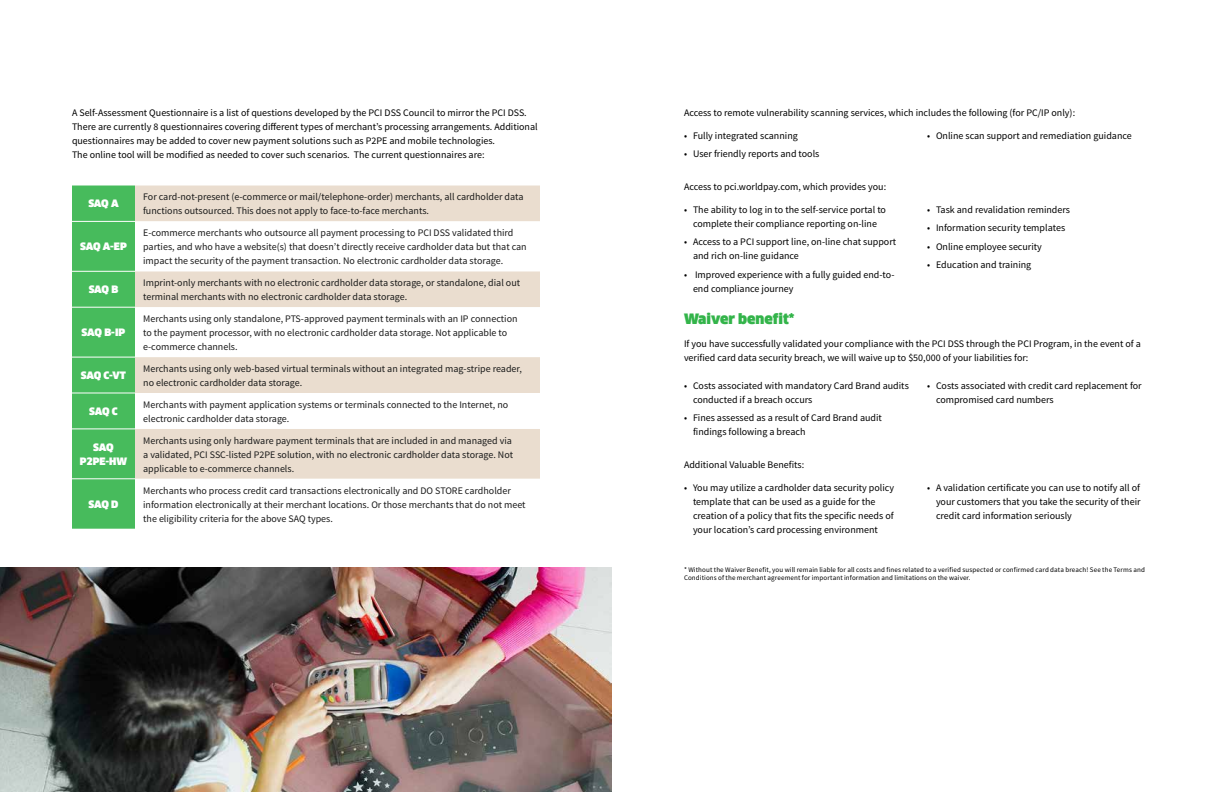
<style>
.page{position:relative;width:1224px;height:792px;background:#fff}
.page>*{position:absolute;margin:0;border:0;box-sizing:border-box;transform-origin:0 0}
.t1{font:900 14px "Clan Offc Pro";color:#33b44a}
.t2{font:10px/14px "Source Sans Pro";color:#000}
.t3{font:900 10px "Clan Offc Pro";letter-spacing:-.025em;color:#fff}
.t4{font:900 10px/14px "Clan Offc Pro";color:#fff;text-align:center}
.t5{font:7px/8px "Source Sans Pro";letter-spacing:.015em;color:#000}
</style>
<div class="page">
<div style="left:72px;top:186px;width:63px;height:343px;background:#47bb5c"></div>
<div style="left:135px;top:186px;width:405px;height:35px;background:#eaddcf"></div>
<svg style="left:135px;top:271px;width:405px;height:208px;fill:#eaddcf"></svg>
<hr style="left:72px;top:221px;width:63px;height:1px;background:#fff">
<hr style="left:72px;top:271px;width:63px;height:1px;background:#fff">
<hr style="left:72px;top:307px;width:63px;height:1px;background:#fff">
<hr style="left:72px;top:357px;width:63px;height:1px;background:#fff">
<hr style="left:72px;top:393px;width:63px;height:1px;background:#fff">
<hr style="left:72px;top:429px;width:63px;height:1px;background:#fff">
<hr style="left:72px;top:479px;width:63px;height:1px;background:#fff">
<img style="left:0;top:567px;width:612px;height:225px">
<p class="t2" style="left:72px;top:105px;width:467px">A Self-Assessment Questionnaire is a list of questions developed by the PCI DSS Council to mirror the PCI DSS.<br>There are currently 8 questionnaires covering different types of merchant’s processing arrangements. Additional questionnaires may be added to cover new payment solutions such as P2PE and mobile technologies.<br>The online tool will be modified as needed to cover such scenarios. The current questionnaires are:</p>
<p class="t2" style="left:684px;top:105px;width:393px">Access to remote vulnerability scanning services, which includes the following (for PC/IP only):</p>
<p class="t2" style="left:684px;top:128px;width:115px">• Fully integrated scanning</p>
<p class="t2" style="left:684px;top:147px;width:137px">• User friendly reports and tools</p>
<p class="t2" style="left:927px;top:128px;width:206px">• Online scan support and remediation guidance</p>
<p class="t3" style="left:88px;top:198px;width:32px">SAQ A</p>
<p class="t2" style="left:143px;top:190px;width:382px">For card-not-present (e-commerce or mail/telephone-order) merchants, all cardholder data functions outsourced. This does not apply to face-to-face merchants.</p>
<p class="t3" style="left:80px;top:241px;width:48px">SAQ A-EP</p>
<p class="t2" style="left:143px;top:226px;width:385px">E-commerce merchants who outsource all payment processing to PCI DSS validated third parties, and who have a website(s) that doesn’t directly receive cardholder data but that can impact the security of the payment transaction. No electronic cardholder data storage.</p>
<p class="t3" style="left:89px;top:284px;width:31px">SAQ B</p>
<p class="t2" style="left:143px;top:276px;width:379px">Imprint-only merchants with no electronic cardholder data storage, or standalone, dial out terminal merchants with no electronic cardholder data storage.</p>
<p class="t3" style="left:82px;top:327px;width:45px">SAQ B-IP</p>
<p class="t2" style="left:143px;top:312px;width:376px">Merchants using only standalone, PTS-approved payment terminals with an IP connection to the payment processor, with no electronic cardholder data storage. Not applicable to e-commerce channels.</p>
<p class="t3" style="left:81px;top:369px;width:47px">SAQ C-VT</p>
<p class="t2" style="left:143px;top:362px;width:380px">Merchants using only web-based virtual terminals without an integrated mag-stripe reader, no electronic cardholder data storage.</p>
<p class="t3" style="left:89px;top:405px;width:30px">SAQ C</p>
<p class="t2" style="left:143px;top:398px;width:367px">Merchants with payment application systems or terminals connected to the Internet, no electronic cardholder data storage.</p>
<p class="t4" style="left:80px;top:440px;width:49px">SAQ<br>P2PE-HW</p>
<p class="t2" style="left:143px;top:433px;width:371px;text-align:justify">Merchants using only hardware payment terminals that are included in and managed via a validated, PCI SSC-listed P2PE solution, with no electronic cardholder data storage. Not applicable to e-commerce channels.</p>
<p class="t3" style="left:89px;top:498px;width:31px">SAQ D</p>
<p class="t2" style="left:143px;top:483px;width:384px">Merchants who process credit card transactions electronically and DO STORE cardholder information electronically at their merchant locations. Or those merchants that do not meet the eligibility criteria for the above SAQ types.</p>
<p class="t2" style="left:684px;top:179px;width:204px">Access to pci.worldpay.com, which provides you:</p>
<p class="t2" style="left:684px;top:202px;width:204px;text-align:center">• The ability to log in to the self-service portal to complete their compliance reporting on-line</p>
<p class="t2" style="left:693px;top:235px;width:205px;text-indent:-9px">• Access to a PCI support line, on-line chat support and rich on-line guidance</p>
<p class="t2" style="left:693px;top:267px;width:203px;text-indent:-9px">• Improved experience with a fully guided end-to&shy;end compliance journey</p>
<p class="t2" style="left:927px;top:202px;width:145px">• Task and revalidation reminders</p>
<p class="t2" style="left:927px;top:221px;width:140px">• Information security templates</p>
<p class="t2" style="left:927px;top:239px;width:116px">• Online employee security</p>
<p class="t2" style="left:927px;top:258px;width:106px">• Education and training</p>
<h1 class="t1" style="left:684px;top:311px;width:112px">Waiver benefit*</h1>
<p class="t2" style="left:684px;top:337px;width:458px">If you have successfully validated your compliance with the PCI DSS through the PCI Program, in the event of a verified card data security breach, we will waive up to $50,000 of your liabilities for:</p>
<p class="t2" style="left:693px;top:379px;width:217px;text-indent:-9px">• Costs associated with mandatory Card Brand audits conducted if a breach occurs</p>
<p class="t2" style="left:693px;top:411px;width:190px;text-indent:-9px">• Fines assessed as a result of Card Brand audit findings following a breach</p>
<p class="t2" style="left:936px;top:379px;width:207px;text-indent:-9px">• Costs associated with credit card replacement for compromised card numbers</p>
<p class="t2" style="left:684px;top:458px;width:122px">Additional Valuable Benefits:</p>
<p class="t2" style="left:693px;top:481px;width:203px;text-indent:-9px">• You may utilize a cardholder data security policy template that can be used as a guide for the creation of a policy that fits the specific needs of your location’s card processing environment</p>
<p class="t2" style="left:936px;top:481px;width:206px;text-align:justify;text-indent:-9px">• A validation certificate you can use to notify all of your customers that you take the security of their credit card information seriously</p>
<p class="t5" style="left:684px;top:566px;width:462px">* Without the Waiver Benefit, you will remain liable for all costs and fines related to a verified suspected or confirmed card data breach! See the Terms and<br>Conditions of the merchant agreement for important information and limitations on the waiver.</p>
</div>
